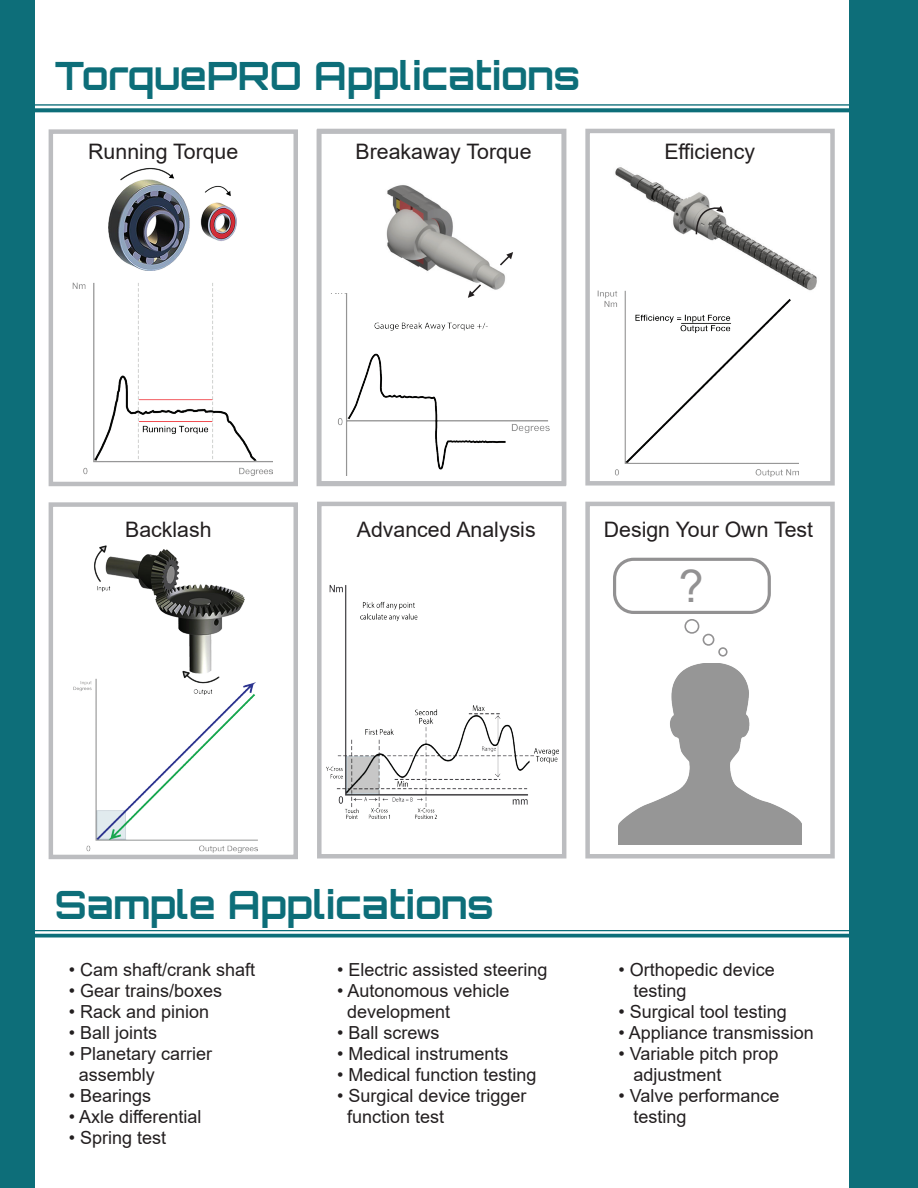
<style>
.page{position:relative;width:918px;height:1188px;background:#fff}
.page>*{position:absolute;margin:0;border:0;box-sizing:border-box;transform-origin:0 0}
.t1{font:44.55px "Arial";color:#929192}
.t2{font:700 39px "Orbitron";color:#0d6e79}
.t3{font:21.3px "Arial";color:#231f20}
.t4{font:18px "Arial";color:#231f20}
</style>
<div class="page">
<img style="left:109px;top:167px;width:128px;height:101px">
<hr style="left:34px;top:104px;width:816px;height:2px;background:#0d6e79">
<svg style="left:34px;top:108px;width:816px;height:4px;fill:#0d6e79"></svg>
<img style="left:94px;top:546px;width:151px;height:124px">
<img style="left:386px;top:185px;width:119px;height:105px">
<img style="left:615px;top:167px;width:202px;height:124px">
<img style="left:72px;top:268px;width:200px;height:208px">
<img style="left:331px;top:293px;width:219px;height:182px">
<img style="left:597px;top:279px;width:201px;height:197px">
<img style="left:73px;top:670px;width:185px;height:183px">
<img style="left:326px;top:584px;width:232px;height:235px">
<svg style="left:468px;top:283px;width:15px;height:15px"></svg>
<svg style="left:498px;top:252px;width:15px;height:15px"></svg>
<img style="left:619px;top:663px;width:182px;height:182px">
<div style="left:613px;top:558px;width:158px;height:56px;border:3px solid #929192;border-radius:19px"></div>
<div style="left:684px;top:619px;width:15px;height:15px;border:2px solid #929192;border-radius:50%"></div>
<div style="left:703px;top:634px;width:11px;height:12px;border:2px solid #929192;border-radius:50%"></div>
<div style="left:718px;top:647px;width:10px;height:10px;border:2px solid #929192;border-radius:50%"></div>
<hr style="left:34px;top:930px;width:818px;height:1px;background:#0d6e79">
<svg style="left:34px;top:934px;width:816px;height:4px;fill:#0d6e79"></svg>
<svg style="left:695px;top:204px;width:29px;height:32px"></svg>
<div style="left:0;top:0;width:34px;height:1188px;background:#0d6e79"></div>
<div style="left:850px;top:0;width:68px;height:1188px;background:#0d6e79"></div>
<div style="left:49px;top:129px;width:249px;height:357px;border:4px solid #bcbdc0"></div>
<div style="left:317px;top:129px;width:249px;height:357px;border:4px solid #bcbdc0"></div>
<div style="left:585px;top:129px;width:250px;height:357px;border:4px solid #bcbdc0"></div>
<div style="left:49px;top:502px;width:249px;height:357px;border:4px solid #bcbdc0"></div>
<div style="left:317px;top:502px;width:249px;height:357px;border:4px solid #bcbdc0"></div>
<div style="left:585px;top:502px;width:250px;height:357px;border:4px solid #bcbdc0"></div>
<p class="t2" style="left:55px;top:52px;width:527px">TorquePRO Applications</p>
<p class="t3" style="left:88px;top:137px;width:152px">Running Torque</p>
<p class="t3" style="left:356px;top:137px;width:178px">Breakaway Torque</p>
<p class="t3" style="left:664px;top:137px;width:92px">Efficiency</p>
<p class="t3" style="left:125px;top:515px;width:88px">Backlash</p>
<p class="t3" style="left:357px;top:515px;width:180px">Advanced Analysis</p>
<p class="t3" style="left:604px;top:515px;width:211px">Design Your Own Test</p>
<p class="t1" style="left:679px;top:556px;width:26px">?</p>
<p class="t2" style="left:55px;top:881px;width:441px">Sample Applications</p>
<p class="t4" style="left:69px;top:958px;width:188px">• Cam shaft/crank shaft</p>
<p class="t4" style="left:69px;top:979px;width:155px">• Gear trains/boxes</p>
<p class="t4" style="left:69px;top:1000px;width:142px">• Rack and pinion</p>
<p class="t4" style="left:69px;top:1021px;width:90px">• Ball joints</p>
<p class="t4" style="left:69px;top:1042px;width:145px">• Planetary carrier</p>
<p class="t4" style="left:79px;top:1063px;width:78px">assembly</p>
<p class="t4" style="left:69px;top:1084px;width:84px">• Bearings</p>
<p class="t4" style="left:69px;top:1105px;width:134px">• Axle differential</p>
<p class="t4" style="left:69px;top:1126px;width:99px">• Spring test</p>
<p class="t4" style="left:337px;top:958px;width:212px">• Electric assisted steering</p>
<p class="t4" style="left:337px;top:979px;width:174px">• Autonomous vehicle</p>
<p class="t4" style="left:347px;top:1000px;width:105px">development</p>
<p class="t4" style="left:337px;top:1021px;width:104px">• Ball screws</p>
<p class="t4" style="left:337px;top:1042px;width:173px">• Medical instruments</p>
<p class="t4" style="left:337px;top:1063px;width:201px">• Medical function testing</p>
<p class="t4" style="left:337px;top:1084px;width:191px">• Surgical device trigger</p>
<p class="t4" style="left:347px;top:1105px;width:99px">function test</p>
<p class="t4" style="left:619px;top:958px;width:158px">• Orthopedic device</p>
<p class="t4" style="left:634px;top:979px;width:55px">testing</p>
<p class="t4" style="left:619px;top:1000px;width:170px">• Surgical tool testing</p>
<p class="t4" style="left:619px;top:1021px;width:197px">• Appliance transmission</p>
<p class="t4" style="left:619px;top:1042px;width:162px">• Variable pitch prop</p>
<p class="t4" style="left:634px;top:1063px;width:90px">adjustment</p>
<p class="t4" style="left:619px;top:1084px;width:163px">• Valve performance</p>
<p class="t4" style="left:634px;top:1105px;width:55px">testing</p>
</div>
